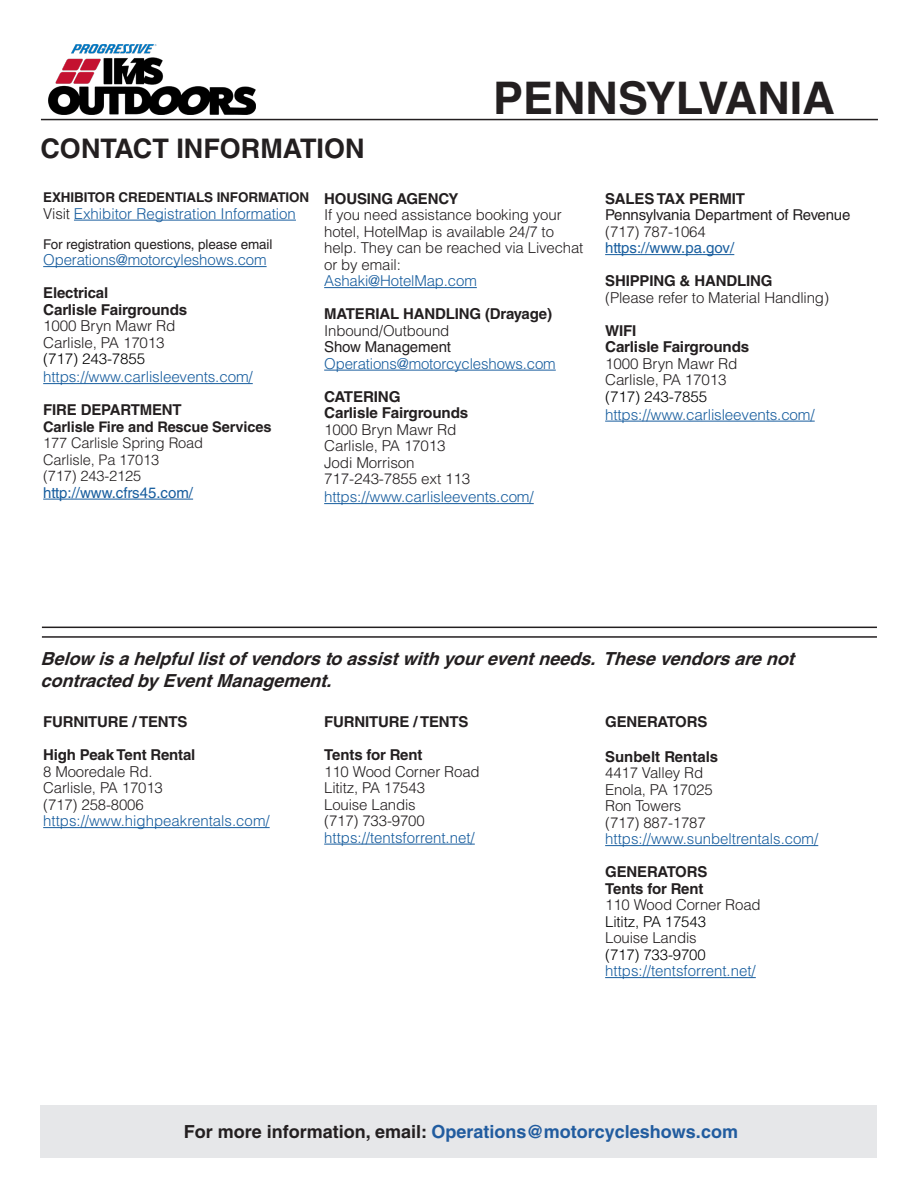
<style>
.page{position:relative;width:918px;height:1188px;background:#fff}
.page>*{position:absolute;margin:0;border:0;box-sizing:border-box;transform-origin:0 0}
.t1{font:700 45px "Helvetica LT Std";color:#231f20}
.t2{font:700 27px "Helvetica LT Std";color:#231f20}
.t3{font:italic 700 18px/21.6px "Helvetica LT Std";color:#231f20}
.t4{font:700 18px "Helvetica LT Std";color:#215c9f}
.t5{font:300 15px/16.5px "Helvetica LT Std";letter-spacing:-.01em;color:#231f20}
.t6{font:300 15px "Helvetica LT Std";letter-spacing:-.01em;color:#175d9e}
.t7{font:700 15px "Helvetica LT Std";letter-spacing:-.01em;color:#231f20}
.t8{font:300 15px "Helvetica LT Std";letter-spacing:-.01em;color:#000}
.t9{font:15px "Helvetica LT Std";letter-spacing:-.01em;color:#231f20}
.t10{font:15px "Helvetica LT Std";color:#175d9e}
.t11{font:300 14.7px "Helvetica LT Std";letter-spacing:-.01em;color:#231f20}
.t12{font:700 14.7px "Helvetica LT Std";letter-spacing:-.01em;color:#231f20}
.t13{font:13.5px "Helvetica LT Std";letter-spacing:-.01em;color:#231f20}
.t14{font:700 13.5px "Helvetica LT Std";letter-spacing:-.01em;color:#231f20}
.s1{color:#231f20}
.s2{font-weight:700}
</style>
<div class="page">
<hr style="left:74px;top:220px;width:222px;height:1px;background:#175d9e">
<hr style="left:43px;top:266px;width:224px;height:1px;background:#175d9e">
<hr style="left:43px;top:383px;width:210px;height:1px;background:#175d9e">
<hr style="left:43px;top:499px;width:150px;height:1px;background:#175d9e">
<hr style="left:324px;top:287px;width:153px;height:1px;background:#175d9e">
<hr style="left:324px;top:370px;width:232px;height:1px;background:#175d9e">
<hr style="left:324px;top:503px;width:210px;height:1px;background:#175d9e">
<hr style="left:605px;top:254px;width:129px;height:1px;background:#175d9e">
<hr style="left:605px;top:421px;width:210px;height:1px;background:#175d9e">
<hr style="left:41px;top:119px;width:837px;height:1px;background:#231f20">
<div style="left:40px;top:1105px;width:838px;height:53px;background:#e6e7e9"></div>
<img style="left:49px;top:44px;width:207px;height:70px">
<hr style="left:43px;top:827px;width:227px;height:1px;background:#175d9e">
<hr style="left:324px;top:844px;width:151px;height:1px;background:#175d9e">
<hr style="left:605px;top:845px;width:213px;height:1px;background:#175d9e">
<hr style="left:605px;top:977px;width:151px;height:1px;background:#175d9e">
<hr style="left:42px;top:627px;width:835px;height:1px;background:#231f20">
<hr style="left:42px;top:636px;width:835px;height:2px;background:#231f20">
<p class="t2" style="left:40px;top:132px;width:326px">CONTACT INFORMATION</p>
<p class="t1" style="left:493px;top:71px;width:343px">PENNSYLVANIA</p>
<p class="t14" style="left:43px;top:189px;width:268px">EXHIBITOR CREDENTIALS INFORMATION</p>
<p class="t6" style="left:43px;top:204px;width:254px"><span class="s1">Visit</span> Exhibitor Registration Information</p>
<p class="t13" style="left:43px;top:236px;width:231px">For registration questions, please email</p>
<p class="t6" style="left:43px;top:250px;width:225px">Operations@motorcyleshows.com</p>
<p class="t7" style="left:43px;top:284px;width:67px">Electrical</p>
<p class="t5" style="left:43px;top:301px;width:146px"><span class="s2">Carlisle Fairgrounds<br></span>1000 Bryn Mawr Rd<br>Carlisle, PA 17013</p>
<p class="t8" style="left:43px;top:349px;width:104px">(717) 243-7855</p>
<p class="t6" style="left:43px;top:367px;width:211px">https://www.carlisleevents.com/</p>
<p class="t7" style="left:43px;top:401px;width:140px">FIRE DEPARTMENT</p>
<p class="t12" style="left:43px;top:417px;width:230px">Carlisle Fire and Rescue Services</p>
<p class="t11" style="left:43px;top:434px;width:161px">177 Carlisle Spring Road</p>
<p class="t11" style="left:43px;top:450px;width:118px">Carlisle, Pa 17013</p>
<p class="t11" style="left:43px;top:467px;width:100px">(717) 243-2125</p>
<p class="t10" style="left:43px;top:484px;width:151px">http://www.cfrs45.com/</p>
<p class="t7" style="left:324px;top:189px;width:136px">HOUSING AGENCY</p>
<p class="t5" style="left:324px;top:206px;width:239px">If you need assistance booking your</p>
<p class="t5" style="left:324px;top:223px;width:231px">hotel, HotelMap is available 24/7 to</p>
<p class="t5" style="left:324px;top:239px;width:261px">help. They can be reached via Livechat</p>
<p class="t5" style="left:324px;top:256px;width:78px">or by email:</p>
<p class="t6" style="left:324px;top:271px;width:154px">Ashaki@HotelMap.com</p>
<p class="t7" style="left:324px;top:305px;width:229px">MATERIAL HANDLING (Drayage)</p>
<p class="t5" style="left:324px;top:322px;width:127px">Inbound/Outbound</p>
<p class="t9" style="left:324px;top:338px;width:128px">Show Management</p>
<p class="t6" style="left:324px;top:354px;width:233px">Operations@motorcycleshows.com</p>
<p class="t7" style="left:324px;top:387px;width:78px">CATERING</p>
<p class="t7" style="left:324px;top:404px;width:146px">Carlisle Fairgrounds</p>
<p class="t5" style="left:324px;top:421px;width:134px">1000 Bryn Mawr Rd<br>Carlisle, PA 17013</p>
<p class="t5" style="left:324px;top:454px;width:92px">Jodi Morrison</p>
<p class="t5" style="left:324px;top:470px;width:148px">717-243-7855 ext 113</p>
<p class="t6" style="left:324px;top:487px;width:211px">https://www.carlisleevents.com/</p>
<p class="t7" style="left:605px;top:189px;width:141px">SALES TAX PERMIT</p>
<p class="t9" style="left:605px;top:206px;width:247px">Pennsylvania Department of Revenue</p>
<p class="t5" style="left:605px;top:223px;width:102px">(717) 787-1064</p>
<p class="t10" style="left:605px;top:239px;width:131px">https://www.pa.gov/</p>
<p class="t7" style="left:605px;top:272px;width:169px">SHIPPING &amp; HANDLING</p>
<p class="t5" style="left:605px;top:289px;width:225px">(Please refer to Material Handling)</p>
<p class="t7" style="left:605px;top:321px;width:33px">WIFI</p>
<p class="t5" style="left:605px;top:338px;width:146px"><span class="s2">Carlisle Fairgrounds<br></span>1000 Bryn Mawr Rd<br>Carlisle, PA 17013</p>
<p class="t8" style="left:605px;top:387px;width:104px">(717) 243-7855</p>
<p class="t6" style="left:605px;top:405px;width:211px">https://www.carlisleevents.com/</p>
<p class="t3" style="left:40px;top:648px;width:761px">Below isahelpfullistofvendorstoassistwithyoureventneeds. Thesevendorsarenot contractedbyEventManagement.</p>
<p class="t7" style="left:43px;top:713px;width:146px">FURNITURE / TENTS</p>
<p class="t7" style="left:43px;top:746px;width:154px">High Peak Tent Rental</p>
<p class="t5" style="left:43px;top:763px;width:111px">8 Mooredale Rd.</p>
<p class="t5" style="left:43px;top:779px;width:121px">Carlisle, PA 17013</p>
<p class="t5" style="left:43px;top:796px;width:102px">(717) 258-8006</p>
<p class="t6" style="left:43px;top:811px;width:228px">https://www.highpeakrentals.com/</p>
<p class="t7" style="left:324px;top:713px;width:146px">FURNITURE / TENTS</p>
<p class="t7" style="left:324px;top:746px;width:100px">Tents for Rent</p>
<p class="t5" style="left:324px;top:763px;width:157px">110 Wood Corner Road</p>
<p class="t5" style="left:324px;top:779px;width:102px">Lititz, PA 17543</p>
<p class="t5" style="left:324px;top:796px;width:93px">Louise Landis</p>
<p class="t5" style="left:324px;top:812px;width:102px">(717) 733-9700</p>
<p class="t6" style="left:324px;top:828px;width:152px">https://tentsforrent.net/</p>
<p class="t7" style="left:605px;top:713px;width:104px">GENERATORS</p>
<p class="t7" style="left:605px;top:747px;width:115px">Sunbelt Rentals</p>
<p class="t5" style="left:605px;top:764px;width:100px">4417 Valley Rd</p>
<p class="t5" style="left:605px;top:781px;width:109px">Enola, PA 17025</p>
<p class="t5" style="left:605px;top:797px;width:78px">Ron Towers</p>
<p class="t5" style="left:605px;top:814px;width:102px">(717) 887-1787</p>
<p class="t6" style="left:605px;top:829px;width:215px">https://www.sunbeltrentals.com/</p>
<p class="t7" style="left:605px;top:863px;width:104px">GENERATORS</p>
<p class="t7" style="left:605px;top:879px;width:100px">Tents for Rent</p>
<p class="t5" style="left:605px;top:896px;width:157px">110 Wood Corner Road</p>
<p class="t8" style="left:605px;top:912px;width:102px">Lititz, PA 17543</p>
<p class="t5" style="left:605px;top:929px;width:93px">Louise Landis</p>
<p class="t8" style="left:605px;top:945px;width:102px">(717) 733-9700</p>
<p class="t6" style="left:605px;top:961px;width:152px">https://tentsforrent.net/</p>
<p class="t4" style="left:184px;top:1121px;width:556px"><span class="s1">For more information, email:</span> Operations@motorcycleshows.com</p>
</div>
